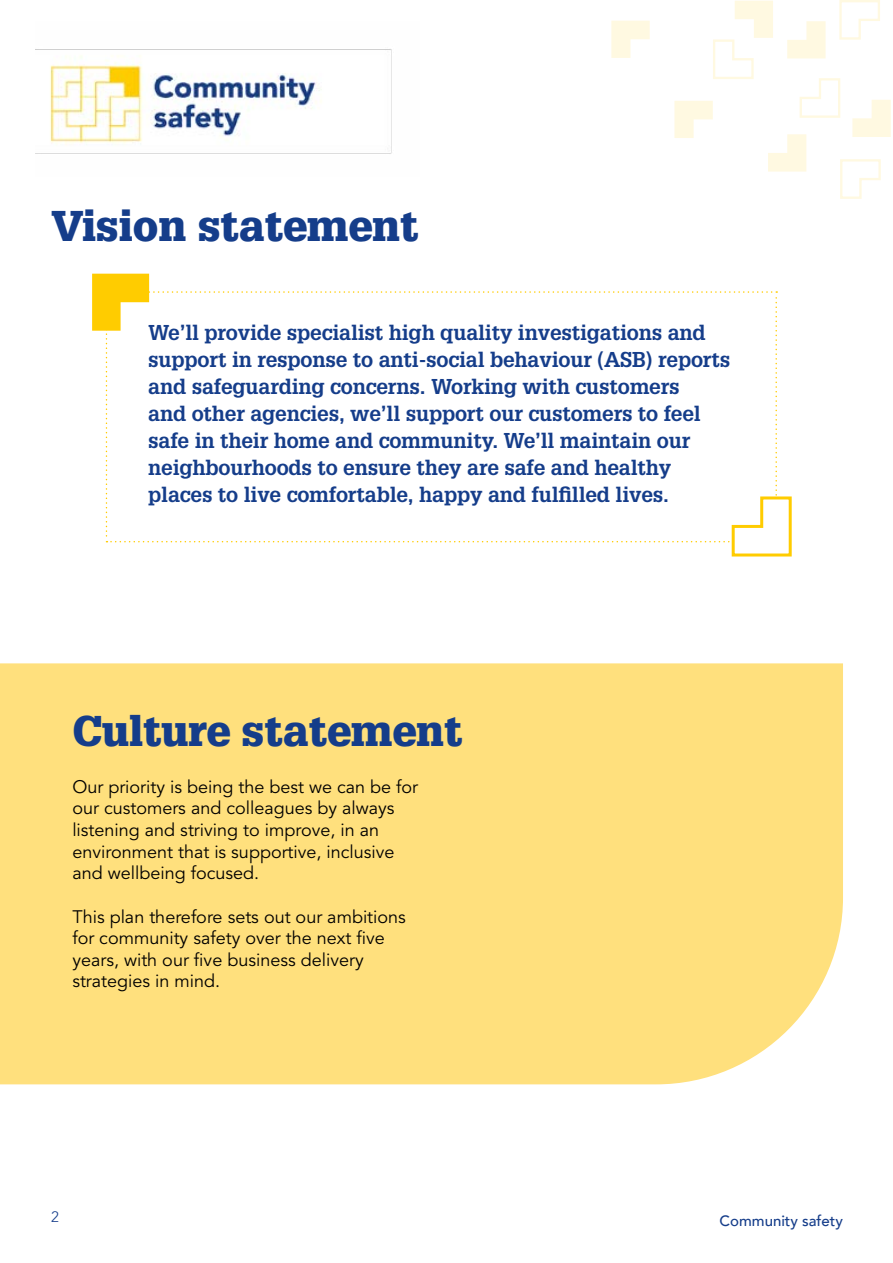
<style>
.page{position:relative;width:893px;height:1263px;background:#fff}
.page>*{position:absolute;margin:0;border:0;box-sizing:border-box;transform-origin:0 0}
.t1{font:900 42px "Glypha LT Std";color:#153d8a}
.t2{font:700 21px/27px "Glypha LT Std";letter-spacing:-.01em;color:#153d8a}
.t3{font:18px/21.6px "Avenir LT Std";color:#000}
.t4{font:500 15px "Avenir";color:#153d8a}
.t5{font:300 15px "Avenir LT Std";color:#153d8a}
</style>
<div class="page">
<svg style="left:611px;top:21px;width:39px;height:37px"></svg>
<svg style="left:839px;top:0;width:41px;height:40px"></svg>
<svg style="left:674px;top:101px;width:39px;height:37px"></svg>
<svg style="left:840px;top:159px;width:41px;height:40px"></svg>
<svg style="left:852px;top:100px;width:39px;height:37px"></svg>
<svg style="left:768px;top:134px;width:38px;height:38px"></svg>
<svg style="left:799px;top:78px;width:41px;height:40px"></svg>
<svg style="left:713px;top:1px;width:60px;height:78px"></svg>
<svg style="left:787px;top:21px;width:39px;height:38px"></svg>
<svg style="left:92px;top:274px;width:700px;height:283px"></svg>
<img style="left:35px;top:49px;width:357px;height:105px">
<div style="left:0;top:663px;width:843px;height:421px;background:#ffe07d"></div>
<h1 class="t1" style="left:51px;top:200px;width:369px">Vision statement</h1>
<p class="t2" style="left:148px;top:318px;width:584px">We’ll provide specialist high quality investigations and support in response to anti-social behaviour (ASB) reports and safeguarding concerns. Working with customers<br>and other agencies, we’ll support our customers to feel safe in their home and community. We’ll maintain our neighbourhoods to ensure they are safe and healthy places to live comfortable, happy and fulfilled lives.</p>
<h1 class="t1" style="left:72px;top:705px;width:392px">Culture statement</h1>
<p class="t3" style="left:72px;top:776px;width:347px">Our priority is being the best we can be for our customers and colleagues by always listening and striving to improve, in an environment that is supportive, inclusive and wellbeing focused.</p>
<p class="t3" style="left:72px;top:906px;width:335px">This plan therefore sets out our ambitions for community safety over the next five years, with our five business delivery strategies in mind.</p>
<p class="t5" style="left:51px;top:1208px;width:9px">2</p>
<p class="t4" style="left:720px;top:1208px;width:125px">Community safety</p>
</div>
